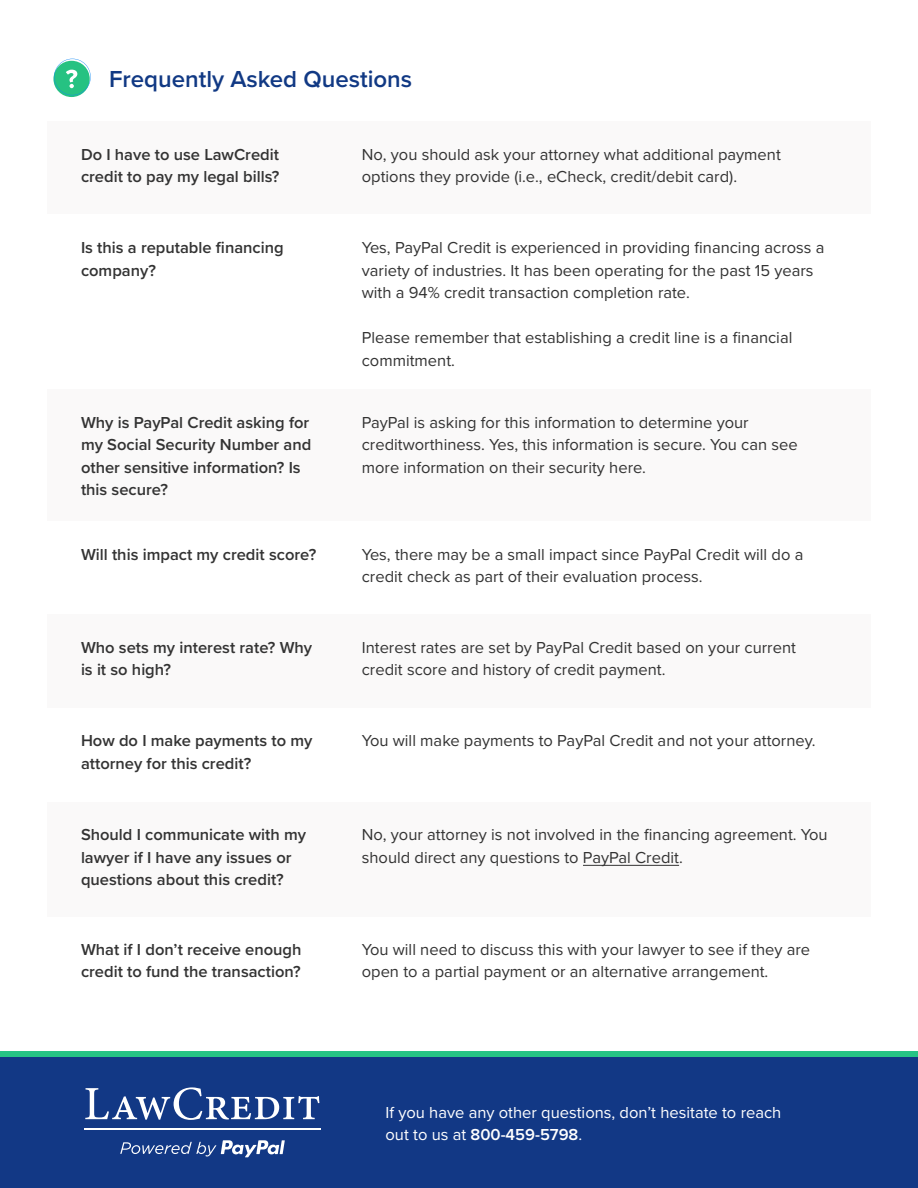
<style>
.page{position:relative;width:918px;height:1188px;background:#fff}
.page>*{position:absolute;margin:0;border:0;box-sizing:border-box;transform-origin:0 0}
.t1{font:600 24px "Proxima Nova";color:#113984}
.t2{font:16.5px/22.5px "Proxima Nova";color:#333}
.t3{font:600 16.5px/22.5px "Proxima Nova";color:#333}
.t4{font:16.5px/22.5px "Proxima Nova";color:#fff}
.s1{font-weight:600}
</style>
<div class="page">
<svg style="left:53px;top:61px;width:37px;height:36px"></svg>
<svg style="left:54px;top:59px;width:37px;height:36px"></svg>
<div style="left:0;top:1057px;width:918px;height:131px;background:#123885"></div>
<div style="left:0;top:1051px;width:918px;height:6px;background:#26c485"></div>
<div style="left:47px;top:615px;width:824px;height:93px;background:#faf9f9"></div>
<div style="left:47px;top:390px;width:824px;height:131px;background:#faf9f9"></div>
<div style="left:47px;top:122px;width:824px;height:92px;background:#faf9f9"></div>
<div style="left:47px;top:802px;width:824px;height:114px;background:#faf9f9"></div>
<hr style="left:583px;top:865px;width:96px;height:1px;background:#333">
<svg style="left:85px;top:1087px;width:234px;height:33px"></svg>
<svg style="left:120px;top:1140px;width:165px;height:17px"></svg>
<hr style="left:84px;top:1129px;width:237px;height:1px;background:#fff">
<h1 class="t1" style="left:109px;top:61px;width:305px">Frequently Asked Questions</h1>
<p class="t3" style="left:81px;top:143px;width:200px">Do I have to use LawCredit credit to pay my legal bills?</p>
<p class="t2" style="left:362px;top:142px;width:421px">No, you should ask your attorney what additional payment options they provide (i.e., eCheck, credit/debit card).</p>
<p class="t3" style="left:81px;top:236px;width:204px">Is this a reputable financing company?</p>
<p class="t2" style="left:362px;top:236px;width:464px">Yes, PayPal Credit is experienced in providing financing across a variety of industries. It has been operating for the past 15 years with a 94% credit transaction completion rate.</p>
<p class="t2" style="left:362px;top:326px;width:432px">Please remember that establishing a credit line is a financial commitment.</p>
<p class="t3" style="left:81px;top:411px;width:232px">Why is PayPal Credit asking for my Social Security Number and other sensitive information? Is this secure?</p>
<p class="t2" style="left:362px;top:410px;width:437px">PayPal is asking for this information to determine your creditworthiness. Yes, this information is secure. You can see more information on their security here.</p>
<p class="t3" style="left:81px;top:543px;width:237px">Will this impact my credit score?</p>
<p class="t2" style="left:362px;top:542px;width:443px">Yes, there may be a small impact since PayPal Credit will do a credit check as part of their evaluation process.</p>
<p class="t3" style="left:81px;top:636px;width:233px">Who sets my interest rate? Why is it so high?</p>
<p class="t2" style="left:362px;top:635px;width:436px">Interest rates are set by PayPal Credit based on your current credit score and history of credit payment.</p>
<p class="t3" style="left:81px;top:729px;width:233px">How do I make payments to my attorney for this credit?</p>
<p class="t2" style="left:362px;top:729px;width:455px">You will make payments to PayPal Credit and not your attorney.</p>
<p class="t3" style="left:81px;top:823px;width:227px">Should I communicate with my lawyer if I have any issues or questions about this credit?</p>
<p class="t2" style="left:362px;top:823px;width:467px">No, your attorney is not involved in the financing agreement. You should direct any questions to PayPal Credit.</p>
<p class="t3" style="left:81px;top:938px;width:222px">What if I don’t receive enough credit to fund the transaction?</p>
<p class="t2" style="left:362px;top:937px;width:450px">You will need to discuss this with your lawyer to see if they are open to a partial payment or an alternative arrangement.</p>
<p class="t4" style="left:386px;top:1100px;width:397px">If you have any other questions, don’t hesitate to reach out to us at <span class="s1">800-459-5798</span>.</p>
</div>
